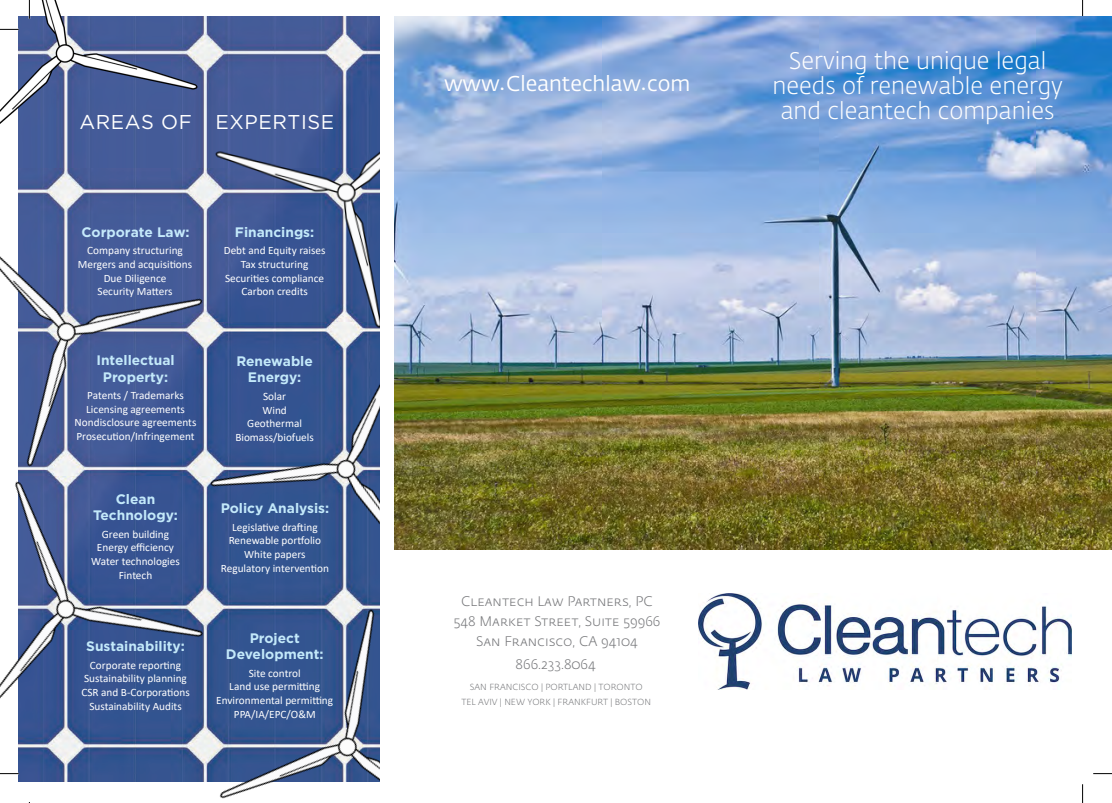
<style>
.page{position:relative;width:1112px;height:803px;background:#fff}
.page>*{position:absolute;margin:0;border:0;box-sizing:border-box;transform-origin:0 0}
.t1{font:300 23.75px/25px "Fedra Sans Std";color:#fff;text-align:center}
.t2{font:21.25px "Fedra Sans Std";color:#fff}
.t3{font:20px "Gotham";letter-spacing:.03em;color:#fff}
.t4{font:700 13.75px/16.5px "Gotham";color:#c3e9fa;text-align:center}
.t5{font:300 13.75px/20px "Fedra Sans Std";color:#757679;text-align:center}
.t6{font:700 13.75px "Gotham";color:#c5e9fb}
.t7{font:11.25px/13.8px "Calibri";color:#fff;text-align:center}
.t8{font:300 8.75px/15px "Fedra Sans Std";color:#757679;text-align:center}
.s1{font-family:"Geeza Pro";font-weight:700}
</style>
<div class="page">
<img style="left:19px;top:16px;width:361px;height:766px">
<img style="left:204px;top:56px;width:176px;height:251px">
<img style="left:228px;top:307px;width:152px;height:269px">
<svg style="left:1093px;top:773px;width:18px;height:1px"></svg>
<svg style="left:1082px;top:0;width:1px;height:16px"></svg>
<svg style="left:1082px;top:784px;width:1px;height:19px"></svg>
<img style="left:698px;top:593px;width:372px;height:96px">
<img style="left:394px;top:16px;width:717px;height:534px">
<img style="left:0;top:0;width:200px;height:148px">
<img style="left:0;top:148px;width:228px;height:273px">
<img style="left:0;top:421px;width:236px;height:357px">
<img style="left:159px;top:576px;width:221px;height:223px">
<h3 class="t3" style="left:79px;top:109px;width:114px">AREAS OF</h3>
<h3 class="t3" style="left:215px;top:109px;width:120px">EXPERTISE</h3>
<p class="t6" style="left:81px;top:223px;width:110px">Corporate Law:</p>
<p class="t7" style="left:78px;top:244px;width:116px">Company structuring<br>Mergers and acquisitions<br>Due Diligence<br>Security Matters</p>
<p class="t4" style="left:235px;top:224px;width:81px">Financings:</p>
<p class="t7" style="left:224px;top:244px;width:103px">Debt and Equity raises<br>Tax structuring<br>Securities compliance<br>Carbon credits</p>
<p class="t4" style="left:96px;top:352px;width:80px">Intellectual<br>Property:</p>
<p class="t7" style="left:75px;top:389px;width:123px">Patents / Trademarks<br>Licensing agreements<br>Nondisclosure agreements<br>Prosecution/Infringement</p>
<p class="t4" style="left:93px;top:491px;width:86px">Clean<br>Technology:</p>
<p class="t7" style="left:91px;top:528px;width:90px">Green building<br>Energy efficiency<br>Water technologies<br>Fintech</p>
<p class="t4" style="left:236px;top:353px;width:78px">Renewable<br>Energy:</p>
<p class="t7" style="left:235px;top:390px;width:80px">Solar<br>Wind<br>Geothermal<br>Biomass/biofuels</p>
<p class="t4" style="left:220px;top:500px;width:110px">Policy Analysis:</p>
<p class="t7" style="left:221px;top:520px;width:109px">Legislative drafting<br>Renewable portfolio<br>White papers<br>Regulatory intervention</p>
<p class="t4" style="left:86px;top:638px;width:100px">Sustainability:</p>
<p class="t7" style="left:81px;top:658px;width:110px">Corporate reporting<br>Sustainability planning<br>CSR and -B Corporations<br>Sustainability Audits</p>
<p class="t4" style="left:226px;top:630px;width:99px">Project<br>Development:</p>
<p class="t7" style="left:216px;top:666px;width:118px">Site control<br>Land use permitting<br>Environmental permitting<br>PPA/IA/EPC O/ &amp;M</p>
<h2 class="t2" style="left:444px;top:71px;width:248px">www<span class="s1">.</span>Cleantechlaw<span class="s1">.</span>com</h2>
<h1 class="t1" style="left:772px;top:48px;width:292px">Serving the unique legal needs of renewable energy and cleantech companies</h1>
<p class="t5" style="left:453px;top:592px;width:208px">Cleantech Law Partners, PC<br>548 Market Street, Suite 59966<br>San Francisco, CA 94104</p>
<p class="t5" style="left:515px;top:654px;width:82px">866.233.8064</p>
<p class="t5" style="left:504px;top:623px;width:9px">1.</p>
<p class="t8" style="left:461px;top:680px;width:191px">SAN FRANCISCO | PORTLAND | TORONTO<br>TEL AVIV | NEW YORK | FRANKFURT | BOSTON</p>
</div>
